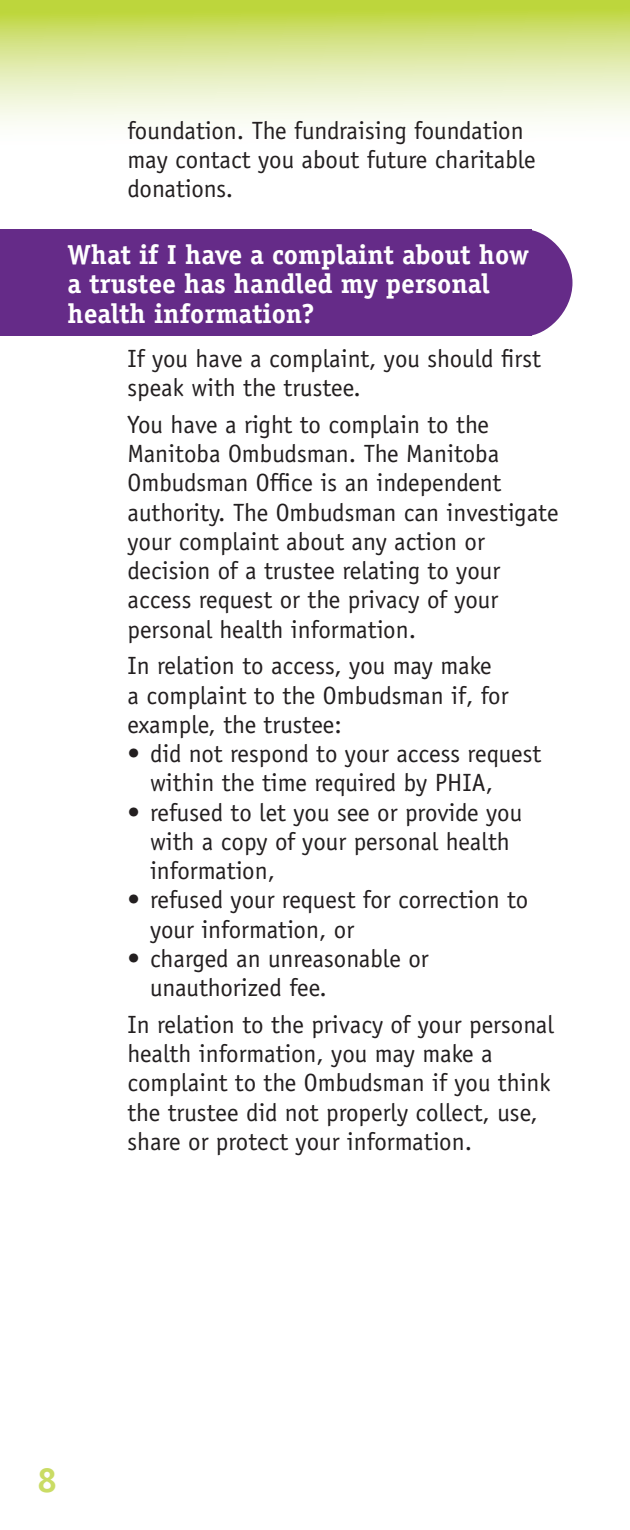
<style>
.page{position:relative;width:630px;height:1530px;background:#fff}
.page>*{position:absolute;margin:0;border:0;box-sizing:border-box;transform-origin:0 0}
.t1{font:700 35px "Officina Sans";color:#cadc65}
.t2{font:700 27.5px/29.2px "Officina Serif";color:#fff}
.text{font:25px/29.2px "Officina Sans";color:#231f20}
</style>
<div class="page">
<svg style="left:0;top:0;width:630px;height:125px;background:#dee9a2"></svg>
<div style="left:0;top:229px;width:531px;height:107px;background:#652b88"></div>
<svg style="left:531px;top:230px;width:41px;height:106px"></svg>
<p class="text" style="left:128px;top:116px;width:410px">foundation. The fundraising foundation may contact you about future charitable donations.</p>
<p class="t2" style="left:68px;top:240px;width:463px">What if I have a complaint about how a trustee has handled my personal health information?</p>
<p class="text" style="left:128px;top:344px;width:415px">If you have a complaint, you should first speak with the trustee.</p>
<p class="text" style="left:128px;top:410px;width:433px">You have a right to complain to the Manitoba Ombudsman. The Manitoba Ombudsman Office is an independent authority. The Ombudsman can investigate your complaint about any action or decision of a trustee relating to your access request or the privacy of your personal health information.</p>
<p class="text" style="left:128px;top:651px;width:383px">In relation to access, you may make a complaint to the Ombudsman if, for example, the trustee:</p>
<p class="text" style="left:150px;top:739px;width:393px;text-indent:-22px">• did not respond to your access request within the time required by PHIA,</p>
<p class="text" style="left:150px;top:797px;width:374px;text-indent:-22px">• refused to let you see or provide you with a copy of your personal health information,</p>
<p class="text" style="left:150px;top:885px;width:380px;text-indent:-22px">• refused your request for correction to your information, or</p>
<p class="text" style="left:150px;top:944px;width:280px;text-indent:-22px">• charged an unreasonable or unauthorized fee.</p>
<p class="text" style="left:128px;top:1010px;width:428px">In relation to the privacy of your personal health information, you may make a complaint to the Ombudsman if you think the trustee did not properly collect, use, share or protect your information.</p>
<h1 class="t1" style="left:38px;top:1458px;width:21px">8</h1>
</div>
